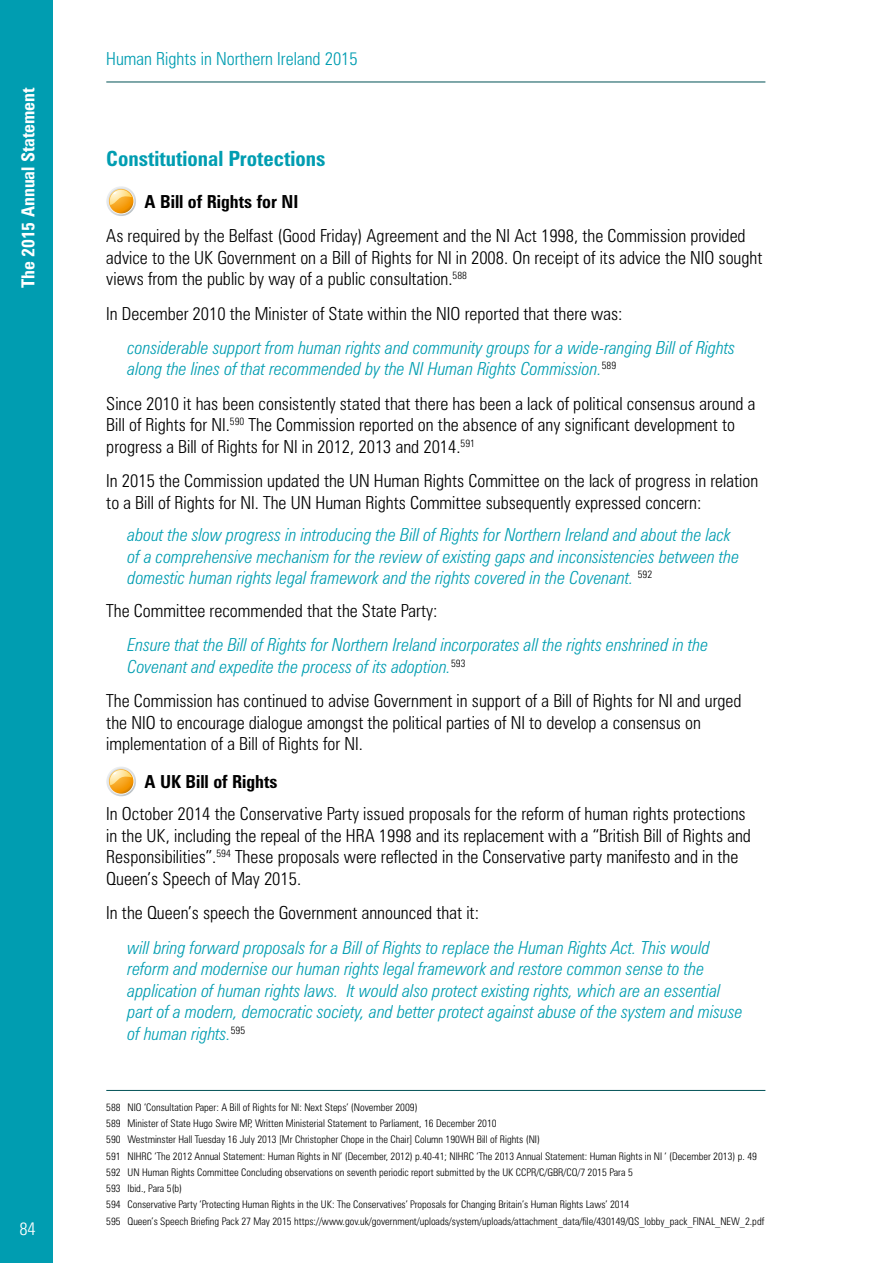
<style>
.page{position:relative;width:893px;height:1263px;background:#fff}
.page>*{position:absolute;margin:0;border:0;box-sizing:border-box;transform-origin:0 0}
.Heading_1__2014{font:700 condensed 21px "Zurich BT";color:#009db1}
.Quote__2014{font:italic 300 condensed 18px/21.6px "Zurich BT";color:#009db1}
.Body_text__2014{font:300 condensed 18px/21.6px "Zurich BT";color:#000}
.Heading_2__2014{font:300 condensed 18px/21.6px "Zurich BT";color:#000}
.t1{font:300 condensed 18px "Zurich BT";color:#009db1}
.t2{font:700 condensed 18px "Zurich BT";color:#fff}
.Body_text__2014-2{font:700 condensed 18px "Zurich BT";color:#000}
.Heading_2__2014-2{font:700 condensed 18px "Zurich BT";color:#000}
.t3{font:300 condensed 18px "Zurich BT";color:#fff}
.Footnotes__2014{font:300 condensed 10.5px "Zurich BT";color:#000}
</style>
<div class="page">
<div style="left:0;top:0;width:53px;height:1263px;background:#009db1"></div>
<hr style="left:106px;top:82px;width:659px;height:1px;background:#005156">
<svg style="left:106px;top:186px;width:30px;height:30px"></svg>
<svg style="left:108px;top:188px;width:26px;height:26px"></svg>
<svg style="left:109px;top:189px;width:24px;height:24px"></svg>
<svg style="left:110px;top:190px;width:22px;height:15px"></svg>
<svg style="left:106px;top:766px;width:30px;height:30px"></svg>
<svg style="left:108px;top:768px;width:26px;height:26px"></svg>
<svg style="left:109px;top:769px;width:24px;height:25px"></svg>
<svg style="left:110px;top:770px;width:22px;height:15px"></svg>
<hr style="left:106px;top:1090px;width:659px;height:1px;background:#005156">
<p class="t2" style="left:17px;top:288px;width:202px;rotate:-90deg">The 2015 Annual Statement</p>
<p class="t3" style="left:19px;top:1217px;width:18px">84</p>
<p class="t1" style="left:106px;top:47px;width:253px">Human Rights in Northern Ireland 2015</p>
<p class="Heading_1__2014" style="left:106px;top:145px;width:221px">Constitutional Protections</p>
<p class="Body_text__2014-2" style="left:145px;top:190px;width:155px">A Bill of Rights for NI</p>
<p class="Body_text__2014" style="left:106px;top:225px;width:658px">As required by the Belfast (Good Friday) Agreement and the NI Act 1998, the Commission provided advice to the UK Government on a Bill of Rights for NI in 2008. On receipt of its advice the NIO sought views from the public by way of a public consultation.<sup>588</sup></p>
<p class="Body_text__2014" style="left:106px;top:302px;width:518px">In December 2010 the Minister of State within the NIO reported that there was:</p>
<p class="Quote__2014" style="left:128px;top:336px;width:609px">considerable support from human rights and community groups for a wide-ranging Bill of Rights along the lines of that recommended by the NI Human Rights Commission.<sup>589</sup></p>
<p class="Heading_2__2014" style="left:106px;top:392px;width:651px">Since 2010 it has been consistently stated that there has been a lack of political consensus around a<br>Bill of Rights for NI.<sup>590</sup> The Commission reported on the absence of any significant development to progress a Bill of Rights for NI in 2012, 2013 and 2014.<sup>591</sup></p>
<p class="Heading_2__2014" style="left:106px;top:470px;width:653px">In 2015 the Commission updated the UN Human Rights Committee on the lack of progress in relation to a Bill of Rights for NI. The UN Human Rights Committee subsequently expressed concern:</p>
<p class="Quote__2014" style="left:128px;top:524px;width:613px">about the slow progress in introducing the Bill of Rights for Northern Ireland and about the lack of a comprehensive mechanism for the review of existing gaps and inconsistencies between the domestic human rights legal framework and the rights covered in the Covenant. <sup>592</sup></p>
<p class="Body_text__2014" style="left:106px;top:599px;width:333px">The Committee recommended that the State Party:</p>
<p class="Quote__2014" style="left:128px;top:634px;width:582px">Ensure that the Bill of Rights for Northern Ireland incorporates all the rights enshrined in the<br>Covenant and expedite the process of its adoption.<sup>593</sup></p>
<p class="Heading_2__2014" style="left:106px;top:690px;width:637px">The Commission has continued to advise Government in support of a Bill of Rights for NI and urged the NIO to encourage dialogue amongst the political parties of NI to develop a consensus on implementation of a Bill of Rights for NI.</p>
<p class="Heading_2__2014-2" style="left:145px;top:770px;width:135px">A UK Bill of Rights</p>
<p class="Body_text__2014" style="left:106px;top:803px;width:646px">In October 2014 the Conservative Party issued proposals for the reform of human rights protections in the UK, including the repeal of the HRA 1998 and its replacement with a “British Bill of Rights and Responsibilities”.<sup>594</sup> These proposals were reflected in the Conservative party manifesto and in the Queen’s Speech of May 2015.</p>
<p class="Body_text__2014" style="left:106px;top:902px;width:374px">In the Queen’s speech the Government announced that it:</p>
<p class="Quote__2014" style="left:128px;top:936px;width:617px">will bring forward proposals for a Bill of Rights to replace the Human Rights Act. This would reform and modernise our human rights legal framework and restore common sense to the application of human rights laws. It would also protect existing rights, which are an essential part of a modern, democratic society, and better protect against abuse of the system and misuse of human rights.<sup>595</sup></p>
<p class="Footnotes__2014" style="left:106px;top:1101px;width:313px">588 NIO ‘Consultation Paper: A Bill of Rights for NI: Next Steps’ (November 2009)</p>
<p class="Footnotes__2014" style="left:106px;top:1117px;width:392px">589 Minister of State Hugo Swire MP, Written Ministerial Statement to Parliament, 16 December 2010</p>
<p class="Footnotes__2014" style="left:106px;top:1133px;width:435px">590 Westminster Hall Tuesday 16 July 2013 [Mr Christopher Chope in the Chair] Column 190WH Bill of Rights (NI)</p>
<p class="Footnotes__2014" style="left:106px;top:1149px;width:652px">591 NIHRC ‘The 2012 Annual Statement: Human Rights in NI’ (December, 2012) p.40-41; NIHRC ‘The 2013 Annual Statement: Human Rights in NI ‘ (December 2013) p. 49</p>
<p class="Footnotes__2014" style="left:106px;top:1166px;width:528px">592 UN Human Rights Committee Concluding observations on seventh periodic report submitted by the UK CCPR/C/GBR/CO/7 2015 Para 5</p>
<p class="Footnotes__2014" style="left:106px;top:1182px;width:77px">593 Ibid., Para 5(b)</p>
<p class="Footnotes__2014" style="left:106px;top:1198px;width:525px">594 Conservative Party ‘Protecting Human Rights in the UK: The Conservatives’ Proposals for Changing Britain’s Human Rights Laws’ 2014</p>
<p class="Footnotes__2014" style="left:106px;top:1214px;width:659px">595 Queen’s Speech Briefing Pack 27 May 2015 https://www.gov.uk/government/uploads/system/uploads/attachment_data/file/430149/QS_lobby_pack_FINAL_NEW_2.pdf</p>
</div>
